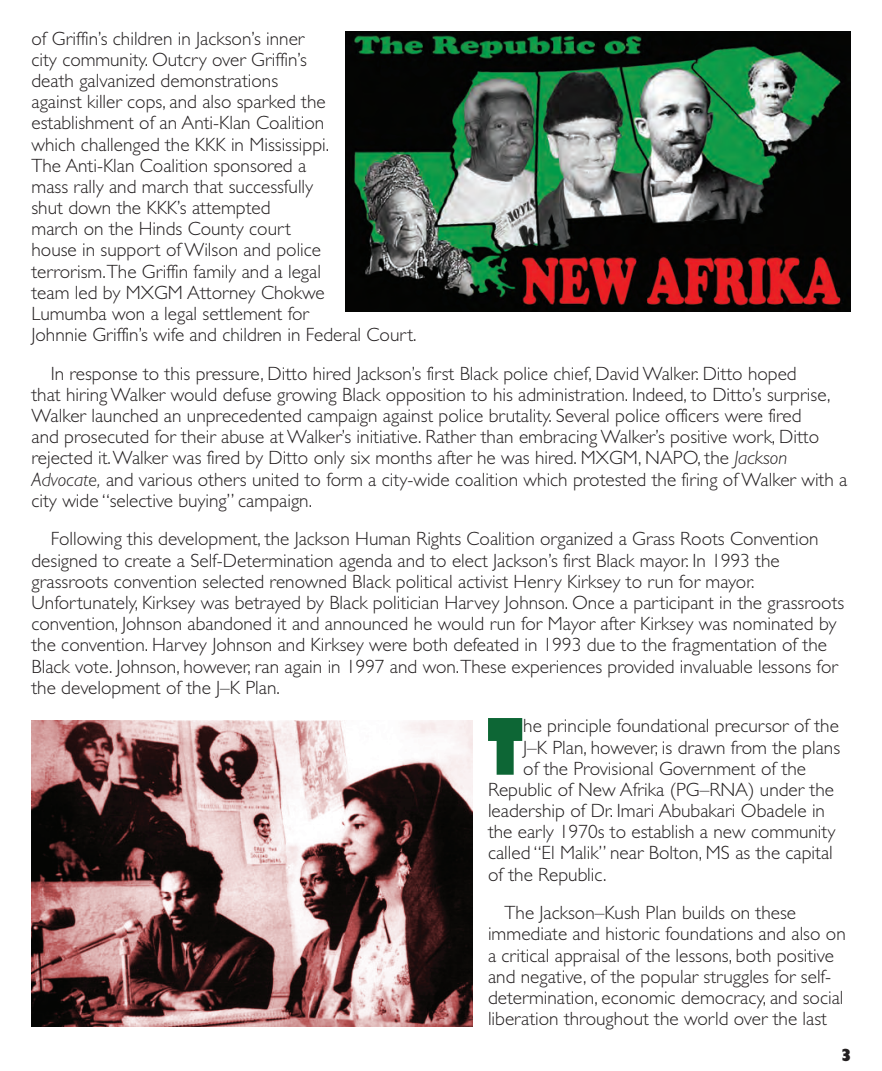
<style>
.page{position:relative;width:882px;height:1071px;background:#fff}
.page>*{position:absolute;margin:0;border:0;box-sizing:border-box;transform-origin:0 0}
.t1{font:800 condensed 76.12px "Gill Sans";color:#0d6635}
.t2{font:300 19.25px/21.2px "Gill Sans CE";color:#231f20}
.t3{font:17.5px "Gill Sans Extra Bold Display";color:#231f20}
.s1{font-style:italic}
</style>
<div class="page">
<img style="left:345px;top:32px;width:505px;height:280px">
<img style="left:32px;top:720px;width:440px;height:307px">
<p class="t2" style="left:32px;top:28px;width:387px">of Griffin’s children in Jackson’s inner<br>city community. Outcry over Griffin’s<br>death galvanized demonstrations<br>against killer cops, and also sparked the establishment of an Anti-Klan Coalition<br>which challenged the KKK in Mississippi.<br>The Anti-Klan Coalition sponsored a<br>mass rally and march that successfully<br>shut down the KKK’s attempted<br>march on the Hinds County court<br>house in support of Wilson and police terrorism.The Griffin family and a legal<br>team led by MXGM Attorney Chokwe<br>Lumumba won a legal settlement for<br>Johnnie Griffin’s wife and children in Federal Court.</p>
<p class="t2" style="left:32px;top:363px;width:817px;text-indent:19px">In response to this pressure, Ditto hired Jackson’s first Black police chief, David Walker. Ditto hoped<br>that hiring Walker would defuse growing Black opposition to his administration. Indeed, to Ditto’s surprise, Walker launched an unprecedented campaign against police brutality. Several police officers were fired<br>and prosecuted for their abuse at Walker’s initiative. Rather than embracing Walker’s positive work, Ditto rejected it. Walker was fired by Ditto only six months after he was hired. MXGM, NAPO, the <span class="s1">Jackson Advocate,</span> and various others united to form a city-wide coalition which protested the firing of Walker with a city wide “selective buying” campaign.</p>
<p class="t2" style="left:32px;top:528px;width:814px;text-indent:19px">Following this development, the Jackson Human Rights Coalition organized a Grass Roots Convention designed to create a Self-Determination agenda and to elect Jackson’s first Black mayor. In 1993 the grassroots convention selected renowned Black political activist Henry Kirksey to run for mayor.<br>Unfortunately, Kirksey was betrayed by Black politician Harvey Johnson. Once a participant in the grassroots convention, Johnson abandoned it and announced he would run for Mayor after Kirksey was nominated by the convention. Harvey Johnson and Kirksey were both defeated in 1993 due to the fragmentation of the Black vote. Johnson, however, ran again in 1997 and won.These experiences provided invaluable lessons for the development of the J–K Plan.</p>
<p class="t1" style="left:487px;top:699px;width:38px">T</p>
<p class="t2" style="left:523px;top:715px;width:317px">he principle foundational precursor of the</p>
<p class="t2" style="left:523px;top:736px;width:318px">J–K Plan, however, is drawn from the plans</p>
<p class="t2" style="left:523px;top:758px;width:284px">of the Provisional Government of the</p>
<p class="t2" style="left:488px;top:779px;width:347px">Republic of New Afrika (PG–RNA) under the</p>
<p class="t2" style="left:488px;top:800px;width:339px">leadership of Dr. Imari Abubakari Obadele in</p>
<p class="t2" style="left:488px;top:821px;width:349px">the early 1970s to establish a new community</p>
<p class="t2" style="left:488px;top:842px;width:346px">called “El Malik” near Bolton, MS as the capital</p>
<p class="t2" style="left:488px;top:864px;width:120px">of the Republic.</p>
<p class="t2" style="left:488px;top:902px;width:359px;text-indent:17px">The Jackson–Kush Plan builds on these immediate and historic foundations and also on a critical appraisal of the lessons, both positive and negative, of the popular struggles for self&shy;determination, economic democracy, and social liberation throughout the world over the last</p>
<p class="t3" style="left:842px;top:1044px;width:10px">3</p>
</div>
